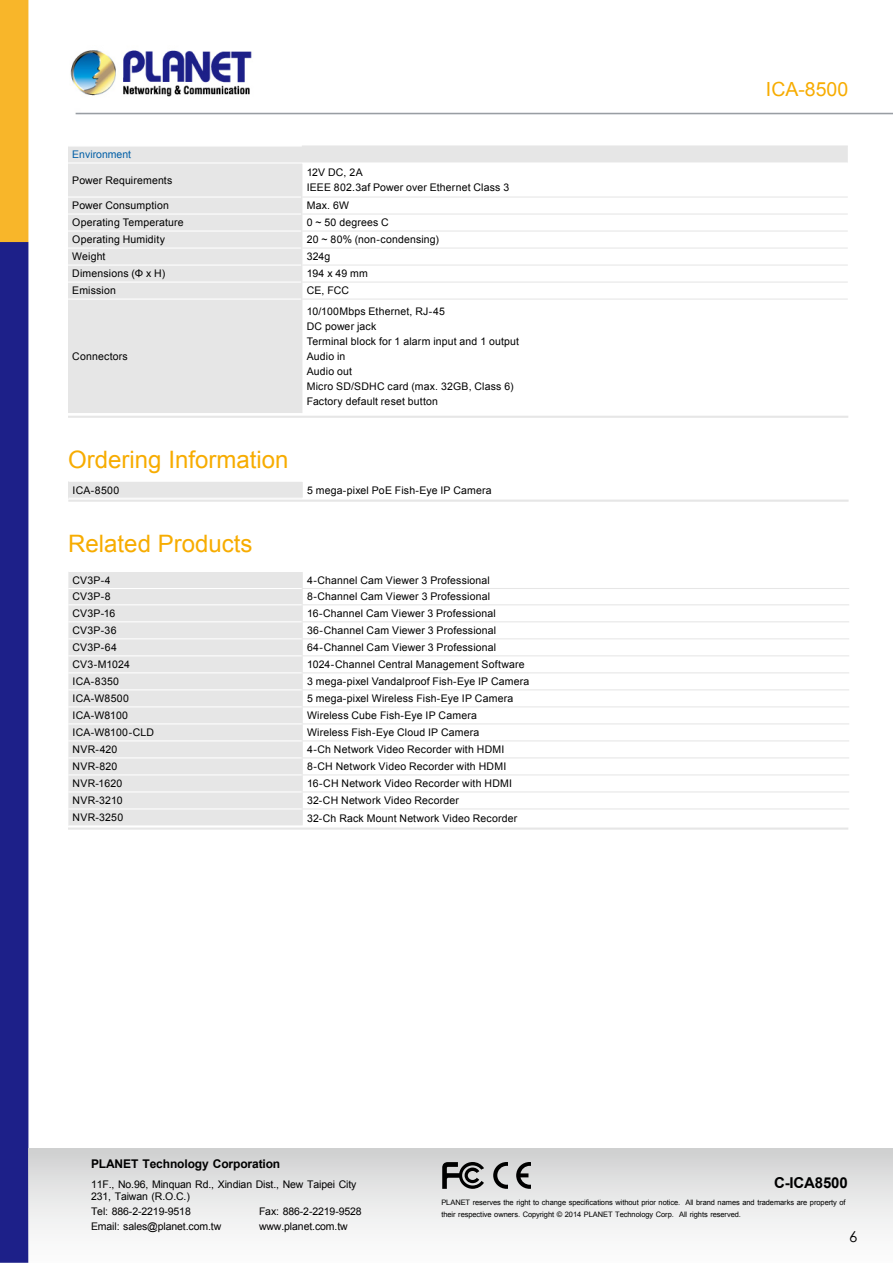
<style>
.page{position:relative;width:893px;height:1263px;background:#fff}
.page>*{position:absolute;margin:0;border:0;box-sizing:border-box;transform-origin:0 0}
.t1{font:24px "Arial";color:#f7ac00}
.t2{font:19.5px "Arial";color:#f7ac00}
.t3{font:700 15px "Arial";letter-spacing:-.01em;color:#000}
.t4{font:15px "Century Gothic";color:#000}
.t5{font:700 12px "Arial";letter-spacing:-.01em;color:#000}
.t6{font:10.5px/15px "Arial";letter-spacing:.015em;color:#000}
.t7{font:10.5px/12px "Arial";letter-spacing:-.01em;color:#000}
.t8{font:10.5px "Arial";color:#005ea6}
.t9{font:7.5px/12px "Arial";letter-spacing:-.01em;color:#000}
</style>
<div class="page">
<img style="left:0;top:0;width:893px;height:1263px">
<div style="left:29px;top:1148px;width:864px;height:115px;background:linear-gradient(to bottom,#d2d3d3,#fff)"></div>
<svg style="left:442px;top:1162px;width:42px;height:27px"></svg>
<svg style="left:493px;top:1162px;width:15px;height:27px"></svg>
<svg style="left:516px;top:1162px;width:15px;height:27px"></svg>
<div style="left:68px;top:147px;width:780px;height:15px;background:#e6e6e6"></div>
<div style="left:68px;top:164px;width:233px;height:249px;background:#e6e6e6"></div>
<svg style="left:302px;top:164px;width:546px;height:250px"></svg>
<hr style="left:68px;top:196px;width:233px;height:2px;background:#fff">
<hr style="left:68px;top:413px;width:234px;height:1px;background:#fff">
<hr style="left:68px;top:213px;width:233px;height:2px;background:#fff">
<hr style="left:68px;top:230px;width:233px;height:2px;background:#fff">
<hr style="left:68px;top:247px;width:233px;height:2px;background:#fff">
<hr style="left:68px;top:265px;width:233px;height:1px;background:#fff">
<hr style="left:68px;top:282px;width:233px;height:1px;background:#fff">
<hr style="left:68px;top:299px;width:233px;height:1px;background:#fff">
<hr style="left:301px;top:164px;width:1px;height:32px;background:#e6e6e6">
<svg style="left:301px;top:198px;width:1px;height:101px"></svg>
<hr style="left:301px;top:300px;width:1px;height:113px;background:#e6e6e6">
<hr style="left:301px;top:196px;width:547px;height:2px;background:#e6e6e6">
<hr style="left:68px;top:145px;width:234px;height:2px;background:#fff">
<hr style="left:68px;top:162px;width:234px;height:2px;background:#fff">
<hr style="left:302px;top:162px;width:546px;height:2px;background:#fff">
<hr style="left:301px;top:213px;width:547px;height:2px;background:#e6e6e6">
<hr style="left:301px;top:230px;width:547px;height:2px;background:#e6e6e6">
<hr style="left:301px;top:247px;width:547px;height:2px;background:#e6e6e6">
<hr style="left:301px;top:265px;width:547px;height:1px;background:#e6e6e6">
<hr style="left:301px;top:282px;width:547px;height:1px;background:#e6e6e6">
<hr style="left:301px;top:299px;width:547px;height:1px;background:#e6e6e6">
<hr style="left:302px;top:145px;width:546px;height:2px;background:#e6e6e6">
<hr style="left:68px;top:416px;width:780px;height:2px;background:#e6e6e6">
<hr style="left:68px;top:500px;width:781px;height:2px;background:#e6e6e6">
<div style="left:68px;top:481px;width:234px;height:17px;background:#e6e6e6"></div>
<div style="left:302px;top:481px;width:547px;height:17px;background:#fff"></div>
<svg style="left:302px;top:482px;width:1px;height:16px"></svg>
<hr style="left:68px;top:481px;width:235px;height:1px;background:#fff">
<hr style="left:68px;top:498px;width:235px;height:1px;background:#fff">
<svg style="left:68px;top:572px;width:234px;height:253px;background:#e7e7e7"></svg>
<svg style="left:303px;top:571px;width:546px;height:255px"></svg>
<hr style="left:302px;top:638px;width:547px;height:1px;background:#e6e6e6">
<hr style="left:302px;top:655px;width:547px;height:1px;background:#e6e6e6">
<hr style="left:302px;top:672px;width:547px;height:1px;background:#e6e6e6">
<hr style="left:302px;top:689px;width:547px;height:1px;background:#e6e6e6">
<hr style="left:302px;top:706px;width:547px;height:1px;background:#e6e6e6">
<hr style="left:302px;top:723px;width:547px;height:1px;background:#e6e6e6">
<hr style="left:302px;top:740px;width:547px;height:1px;background:#e6e6e6">
<hr style="left:302px;top:757px;width:547px;height:1px;background:#e6e6e6">
<hr style="left:302px;top:774px;width:547px;height:1px;background:#e6e6e6">
<hr style="left:302px;top:791px;width:547px;height:1px;background:#e6e6e6">
<hr style="left:302px;top:808px;width:547px;height:1px;background:#e6e6e6">
<svg style="left:302px;top:572px;width:1px;height:253px"></svg>
<hr style="left:302px;top:588px;width:547px;height:1px;background:#e6e6e6">
<hr style="left:302px;top:604px;width:547px;height:1px;background:#e6e6e6">
<hr style="left:302px;top:621px;width:547px;height:1px;background:#e6e6e6">
<hr style="left:68px;top:571px;width:235px;height:1px;background:#fff">
<hr style="left:68px;top:588px;width:234px;height:1px;background:#fff">
<hr style="left:68px;top:604px;width:234px;height:1px;background:#fff">
<hr style="left:68px;top:621px;width:234px;height:1px;background:#fff">
<hr style="left:68px;top:638px;width:234px;height:1px;background:#fff">
<hr style="left:68px;top:655px;width:234px;height:1px;background:#fff">
<hr style="left:68px;top:672px;width:234px;height:1px;background:#fff">
<hr style="left:68px;top:689px;width:234px;height:1px;background:#fff">
<hr style="left:68px;top:706px;width:234px;height:1px;background:#fff">
<hr style="left:68px;top:723px;width:234px;height:1px;background:#fff">
<hr style="left:68px;top:740px;width:234px;height:1px;background:#fff">
<hr style="left:68px;top:757px;width:234px;height:1px;background:#fff">
<hr style="left:68px;top:774px;width:234px;height:1px;background:#fff">
<hr style="left:68px;top:791px;width:234px;height:1px;background:#fff">
<hr style="left:68px;top:808px;width:234px;height:1px;background:#fff">
<hr style="left:68px;top:825px;width:235px;height:1px;background:#fff">
<hr style="left:68px;top:827px;width:780px;height:3px;background:#e6e6e6">
<p class="t8" style="left:72px;top:148px;width:60px">Environment</p>
<p class="t6" style="left:72px;top:173px;width:102px">Power Requirements</p>
<p class="t6" style="left:307px;top:165px;width:204px">12V DC, 2A<br>IEEE 802.3af Power over Ethernet Class 3</p>
<p class="t6" style="left:72px;top:198px;width:98px">Power Consumption</p>
<p class="t6" style="left:307px;top:198px;width:44px">Max. 6W</p>
<p class="t6" style="left:72px;top:215px;width:113px">Operating Temperature</p>
<p class="t6" style="left:307px;top:215px;width:84px">0 ~ 50 degrees C</p>
<p class="t6" style="left:72px;top:232px;width:94px">Operating Humidity</p>
<p class="t6" style="left:307px;top:232px;width:134px">20 ~ 80% (non-condensing)</p>
<p class="t6" style="left:72px;top:249px;width:35px">Weight</p>
<p class="t6" style="left:307px;top:249px;width:25px">324g</p>
<p class="t6" style="left:72px;top:266px;width:95px">Dimensions (Φ x H)</p>
<p class="t6" style="left:307px;top:266px;width:63px">194 x 49 mm</p>
<p class="t6" style="left:72px;top:283px;width:45px">Emission</p>
<p class="t6" style="left:307px;top:283px;width:44px">CE, FCC</p>
<p class="t6" style="left:72px;top:349px;width:57px">Connectors</p>
<p class="t6" style="left:307px;top:304px;width:214px">10/100Mbps Ethernet, RJ-45<br>DC power jack<br>Terminal block for 1 alarm input and 1 output<br>Audio in<br>Audio out<br>Micro SD/SDHC card (max. 32GB, Class 6)<br>Factory default reset button</p>
<h1 class="t1" style="left:68px;top:444px;width:222px">Ordering Information</h1>
<p class="t6" style="left:73px;top:482px;width:48px">ICA-8500</p>
<p class="t6" style="left:307px;top:482px;width:186px">5 mega-pixel PoE Fish-Eye IP Camera</p>
<h1 class="t1" style="left:68px;top:528px;width:186px">Related Products</h1>
<p class="t6" style="left:73px;top:573px;width:40px">CV3P-4</p>
<p class="t6" style="left:307px;top:572px;width:184px">4-Channel Cam Viewer 3 Professional</p>
<p class="t6" style="left:73px;top:589px;width:39px">CV3P-8</p>
<p class="t6" style="left:307px;top:589px;width:184px">8-Channel Cam Viewer 3 Professional</p>
<p class="t6" style="left:73px;top:606px;width:44px">CV3P-16</p>
<p class="t6" style="left:307px;top:606px;width:190px">16-Channel Cam Viewer 3 Professional</p>
<p class="t6" style="left:73px;top:623px;width:45px">CV3P-36</p>
<p class="t6" style="left:307px;top:623px;width:191px">36-Channel Cam Viewer 3 Professional</p>
<p class="t6" style="left:73px;top:640px;width:46px">CV3P-64</p>
<p class="t6" style="left:307px;top:640px;width:191px">64-Channel Cam Viewer 3 Professional</p>
<p class="t6" style="left:73px;top:657px;width:59px">CV3-M1024</p>
<p class="t6" style="left:307px;top:657px;width:219px">1024-Channel Central Management Software</p>
<p class="t6" style="left:73px;top:674px;width:48px">ICA-8350</p>
<p class="t6" style="left:307px;top:674px;width:224px">3 mega-pixel Vandalproof Fish-Eye IP Camera</p>
<p class="t6" style="left:73px;top:691px;width:58px">ICA-W8500</p>
<p class="t6" style="left:307px;top:691px;width:208px">5 mega-pixel Wireless Fish-Eye IP Camera</p>
<p class="t6" style="left:73px;top:708px;width:57px">ICA-W8100</p>
<p class="t6" style="left:307px;top:708px;width:171px">Wireless Cube Fish-Eye IP Camera</p>
<p class="t6" style="left:73px;top:725px;width:83px">ICA-W8100-CLD</p>
<p class="t6" style="left:307px;top:725px;width:174px">Wireless Fish-Eye Cloud IP Camera</p>
<p class="t6" style="left:73px;top:742px;width:46px">NVR-420</p>
<p class="t6" style="left:307px;top:742px;width:199px">4-Ch Network Video Recorder with HDMI</p>
<p class="t6" style="left:73px;top:759px;width:46px">NVR-820</p>
<p class="t6" style="left:307px;top:759px;width:201px">8-CH Network Video Recorder with HDMI</p>
<p class="t6" style="left:73px;top:776px;width:51px">NVR-1620</p>
<p class="t6" style="left:307px;top:776px;width:207px">16-CH Network Video Recorder with HDMI</p>
<p class="t6" style="left:73px;top:793px;width:51px">NVR-3210</p>
<p class="t6" style="left:307px;top:793px;width:154px">32-CH Network Video Recorder</p>
<p class="t6" style="left:73px;top:810px;width:52px">NVR-3250</p>
<p class="t6" style="left:307px;top:810px;width:212px">32-Ch Rack Mount Network Video Recorder</p>
<p class="t5" style="left:91px;top:1156px;width:191px">PLANET Technology Corporation</p>
<h2 class="t2" style="left:766px;top:77px;width:84px">ICA-8500</h2>
<p class="t7" style="left:91px;top:1178px;width:267px">11F., No.96, Minquan Rd., Xindian Dist., New Taipei City<br>231, Taiwan (R.O.C.)</p>
<p class="t7" style="left:91px;top:1205px;width:101px">Tel: 886-2-2219-9518</p>
<p class="t7" style="left:259px;top:1205px;width:104px">Fax: 886-2-2219-9528</p>
<p class="t7" style="left:91px;top:1220px;width:132px">Email: sales@planet.com.tw</p>
<p class="t7" style="left:259px;top:1220px;width:90px">www.planet.com.tw</p>
<h3 class="t3" style="left:774px;top:1172px;width:75px">C-ICA8500</h3>
<p class="t9" style="left:441px;top:1196px;width:406px">PLANET reserves the right to change specifications without prior notice. All brand names and trademarks are property of their respective owners. Copyright © 2014 PLANET Technology Corp. All rights reserved.</p>
<h3 class="t4" style="left:849px;top:1227px;width:10px">6</h3>
</div>
